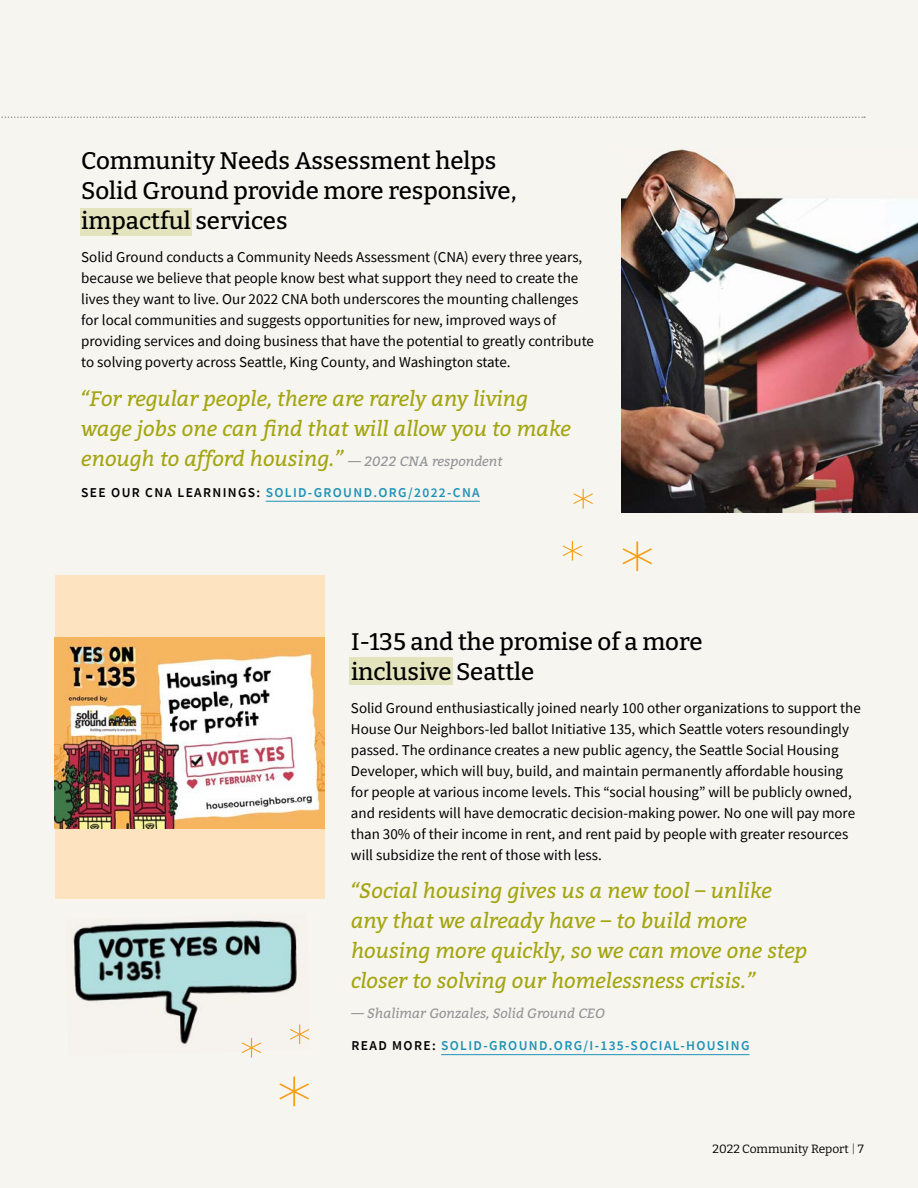
<style>
.page{position:relative;width:918px;height:1188px;background:#f7f5f0}
.page>*{position:absolute;margin:0;border:0;box-sizing:border-box;transform-origin:0 0}
.t1{font:500 24px/30px "Bitter";color:#000}
.t2{font:italic 21px/30px "Bitter";color:#a3a510}
.t3{font:15px/21px "Source Sans Pro";color:#000}
.t4{font:600 13.5px "Source Sans Pro";letter-spacing:.1em;color:#1e93b8}
.t5{font:italic 13.5px "Bitter";color:#939598}
.t6{font:12px "Bitter";color:#000}
.s1{font-size:13.5px;color:#939598}
.s2{color:#000}
.s3{font-weight:300}
</style>
<div class="page">
<svg style="left:1px;top:117px;width:864px;height:1px"></svg>
<div style="left:81px;top:208px;width:111px;height:28px;background:#e3e4bd"></div>
<div style="left:350px;top:657px;width:103px;height:28px;background:#e3e4bd"></div>
<img style="left:621px;top:149px;width:297px;height:363px">
<div style="left:55px;top:575px;width:270px;height:324px;background:#fee3c0"></div>
<img style="left:55px;top:637px;width:270px;height:192px">
<img style="left:73px;top:920px;width:237px;height:133px">
<svg style="left:563px;top:541px;width:19px;height:20px"></svg>
<svg style="left:622px;top:541px;width:30px;height:30px"></svg>
<svg style="left:573px;top:489px;width:20px;height:20px"></svg>
<svg style="left:242px;top:1038px;width:19px;height:20px"></svg>
<svg style="left:279px;top:1077px;width:30px;height:29px"></svg>
<svg style="left:290px;top:1024px;width:19px;height:20px"></svg>
<hr style="left:441px;top:1054px;width:308px;height:1px;background:#1e93b8">
<hr style="left:266px;top:501px;width:214px;height:1px;background:#1e93b8">
<h1 class="t1" style="left:81px;top:145px;width:437px">Community Needs Assessment helps<br>Solid Ground provide more responsive, impactful services</h1>
<p class="t3" style="left:81px;top:246px;width:514px">Solid Ground conducts a Community Needs Assessment (CNA) every three years, because we believe that people know best what support they need to create the lives they want to live. Our 2022 CNA both underscores the mounting challenges for local communities and suggests opportunities for new, improved ways of providing services and doing business that have the potential to greatly contribute to solving poverty across Seattle, King County, and Washington state.</p>
<h2 class="t2" style="left:81px;top:384px;width:491px">“For regular people, there are rarely any living wage jobs one can find that will allow you to make enough to afford housing.” <span class="s1">— 2022 CNA respondent</span></h2>
<p class="t4" style="left:81px;top:483px;width:400px"><span class="s2">SEE OUR CNA LEARNINGS:</span> SOLID-GROUND.ORG/2022-CNA</p>
<h1 class="t1" style="left:351px;top:626px;width:353px">I-135 and the promise of a more inclusive Seattle</h1>
<p class="t3" style="left:351px;top:697px;width:511px">Solid Ground enthusiastically joined nearly 100 other organizations to support the House Our Neighbors-led ballot Initiative 135, which Seattle voters resoundingly passed. The ordinance creates a new public agency, the Seattle Social Housing Developer, which will buy, build, and maintain permanently affordable housing for people at various income levels. This “social housing” will be publicly owned, and residents will have democratic decision-making power. No one will pay more than 30% of their income in rent, and rent paid by people with greater resources will subsidize the rent of those with less.</p>
<h2 class="t2" style="left:351px;top:876px;width:458px">“Social housing gives us a new tool – unlike any that we already have – to build more housing more quickly, so we can move one step closer to solving our homelessness crisis.”</h2>
<p class="t5" style="left:351px;top:1005px;width:256px">— Shalimar Gonzales, Solid Ground CEO</p>
<p class="t4" style="left:352px;top:1037px;width:399px"><span class="s2">READ MORE:</span> SOLID-GROUND.ORG/I-135-SOCIAL-HOUSING</p>
<p class="t6" style="left:713px;top:1141px;width:153px">2022 Community Report <span class="s3">|</span> 7</p>
</div>
